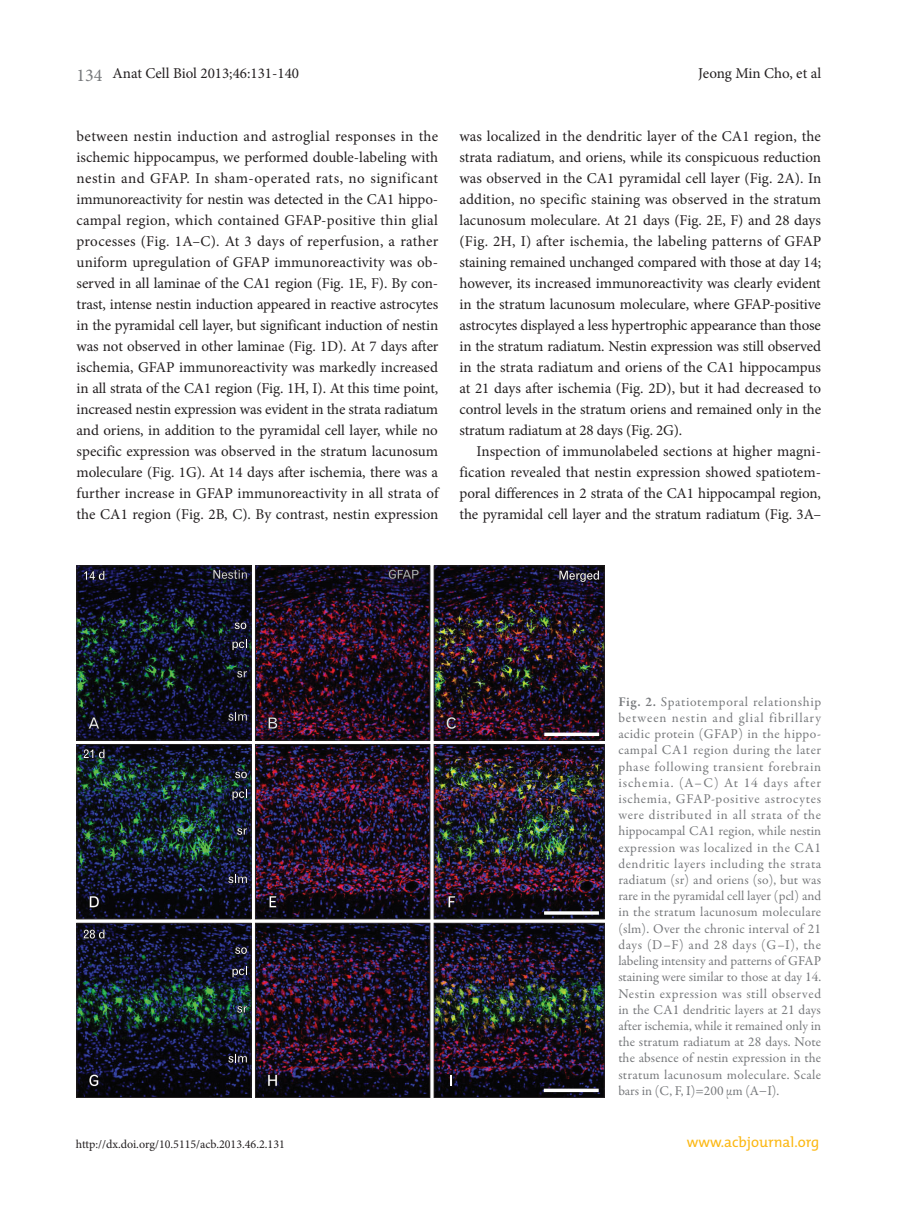
<style>
.page{position:relative;width:919px;height:1217px;background:#fff}
.page>*{position:absolute;margin:0;border:0;box-sizing:border-box;transform-origin:0 0}
.본문{font:15px/21px "Minion Pro";letter-spacing:-.005em;color:#231f20;text-align:justify}
.t1{font:14.7px "The Mix";color:#fcb814}
.캡션{font:13.5px/16.2px "Garamond Premr Pro";letter-spacing:.025em;color:#76787b;text-align:justify}
.t2{font:12px "Minion Pro";color:#231f20}
.s1{font-size:18px;color:#76787b}
.s2{font-weight:600}
</style>
<div class="page">
<img style="left:433px;top:565px;width:171px;height:532px">
<img style="left:77px;top:565px;width:353px;height:532px">
<svg style="left:83px;top:570px;width:22px;height:11px"></svg>
<svg style="left:212px;top:568px;width:36px;height:11px"></svg>
<svg style="left:233px;top:621px;width:14px;height:9px"></svg>
<svg style="left:232px;top:638px;width:16px;height:12px"></svg>
<svg style="left:236px;top:670px;width:12px;height:8px"></svg>
<svg style="left:227px;top:710px;width:21px;height:11px"></svg>
<svg style="left:234px;top:770px;width:14px;height:9px"></svg>
<svg style="left:232px;top:788px;width:16px;height:12px"></svg>
<svg style="left:236px;top:827px;width:12px;height:8px"></svg>
<svg style="left:227px;top:873px;width:21px;height:10px"></svg>
<svg style="left:83px;top:748px;width:22px;height:11px"></svg>
<svg style="left:83px;top:928px;width:22px;height:11px"></svg>
<svg style="left:88px;top:716px;width:12px;height:13px"></svg>
<svg style="left:268px;top:716px;width:10px;height:13px"></svg>
<svg style="left:89px;top:895px;width:11px;height:12px"></svg>
<svg style="left:269px;top:895px;width:8px;height:12px"></svg>
<svg style="left:89px;top:1073px;width:10px;height:13px"></svg>
<svg style="left:267px;top:1073px;width:11px;height:13px"></svg>
<svg style="left:388px;top:568px;width:31px;height:11px"></svg>
<svg style="left:234px;top:946px;width:14px;height:8px"></svg>
<svg style="left:232px;top:965px;width:16px;height:12px"></svg>
<svg style="left:236px;top:1005px;width:12px;height:8px"></svg>
<svg style="left:227px;top:1052px;width:21px;height:11px"></svg>
<svg style="left:558px;top:566px;width:41px;height:16px"></svg>
<hr style="left:544px;top:732px;width:55px;height:3px;background:#fff">
<hr style="left:544px;top:911px;width:55px;height:3px;background:#fff">
<hr style="left:543px;top:1088px;width:55px;height:3px;background:#fff">
<svg style="left:446px;top:716px;width:11px;height:13px"></svg>
<svg style="left:447px;top:895px;width:9px;height:12px"></svg>
<svg style="left:450px;top:1074px;width:2px;height:11px"></svg>
<p class="본문" style="left:77px;top:63px;width:224px"><span class="s1">134</span> Anat Cell Biol 2013;46:131-140</p>
<p class="본문" style="left:698px;top:63px;width:124px">Jeong Min Cho, et al</p>
<p class="본문" style="left:77px;top:126px;width:363px;text-align:left">between nestin induction and astroglial responses in the ischemic hippocampus, we performed double-labeling with nestin and GFAP. In sham-operated rats, no significant immunoreactivity for nestin was detected in the CA1 hippo&shy;campal region, which contained GFAP-positive thin glial processes (Fig. 1A–C). At 3 days of reperfusion, a rather uniform upregulation of GFAP immunoreactivity was ob&shy;served in all laminae of the CA1 region (Fig. 1E, F). By con&shy;trast, intense nestin induction appeared in reactive astrocytes in the pyramidal cell layer, but significant induction of nestin was not observed in other laminae (Fig. 1D). At 7 days after ischemia, GFAP immunoreactivity was markedly increased in all strata of the CA1 region (Fig. 1H, I). At this time point, increased nestin expression was evident in the strata radiatum and oriens, in addition to the pyramidal cell layer, while no specific expression was observed in the stratum lacunosum moleculare (Fig. 1G). At 14 days after ischemia, there was a further increase in GFAP immunoreactivity in all strata of the CA1 region (Fig. 2B, C). By contrast, nestin expression</p>
<p class="본문" style="left:459px;top:126px;width:363px">was localized in the dendritic layer of the CA1 region, the strata radiatum, and oriens, while its conspicuous reduction was observed in the CA1 pyramidal cell layer (Fig. 2A). In addition, no specific staining was observed in the stratum lacunosum moleculare. At 21 days (Fig. 2E, F) and 28 days (Fig. 2H, I) after ischemia, the labeling patterns of GFAP staining remained unchanged compared with those at day 14; however, its increased immunoreactivity was clearly evident in the stratum lacunosum moleculare, where GFAP-positive astrocytes displayed a less hypertrophic appearance than those in the stratum radiatum. Nestin expression was still observed in the strata radiatum and oriens of the CA1 hippocampus at 21 days after ischemia (Fig. 2D), but it had decreased to control levels in the stratum oriens and remained only in the stratum radiatum at 28 days (Fig. 2G).</p>
<p class="본문" style="left:459px;top:441px;width:363px;text-indent:17px">Inspection of immunolabeled sections at higher magni&shy;fication revealed that nestin expression showed spatiotem&shy;poral differences in 2 strata of the CA1 hippocampal region, the pyramidal cell layer and the stratum radiatum (Fig. 3A–</p>
<p class="캡션" style="left:618px;top:693px;width:204px"><span class="s2">Fig. 2.</span> Spatiotemporal relationship between nestin and glial fibrillary acidic protein (GFAP) in the hippo&shy;campal CA1 region during the later phase following transient forebrain ischemia. (A–C) At 14 days after ischemia, GFAP-positive astrocytes were distributed in all strata of the hippocampal CA1 region, while nestin expression was localized in the CA1 dendritic layers including the strata radiatum (sr) and oriens (so), but was rare in the pyramidal cell layer (pcl) and in the stratum lacunosum moleculare (slm). Over the chronic interval of 21 days (D–F) and 28 days (G–I), the labeling intensity and patterns of GFAP staining were similar to those at day 14.<br>Nestin expression was still observed in the CA1 dendritic layers at 21 days after ischemia, while it remained only in the stratum radiatum at 28 days. Note the absence of nestin expression in the stratum lacunosum moleculare. Scale bars in (C, F, I)=200 µm (A−I).</p>
<p class="t2" style="left:76px;top:1135px;width:210px">http://dx.doi.org/10.5115/acb.2013.46.2.131</p>
<p class="t1" style="left:686px;top:1129px;width:134px">www.acbjournal.org</p>
</div>
